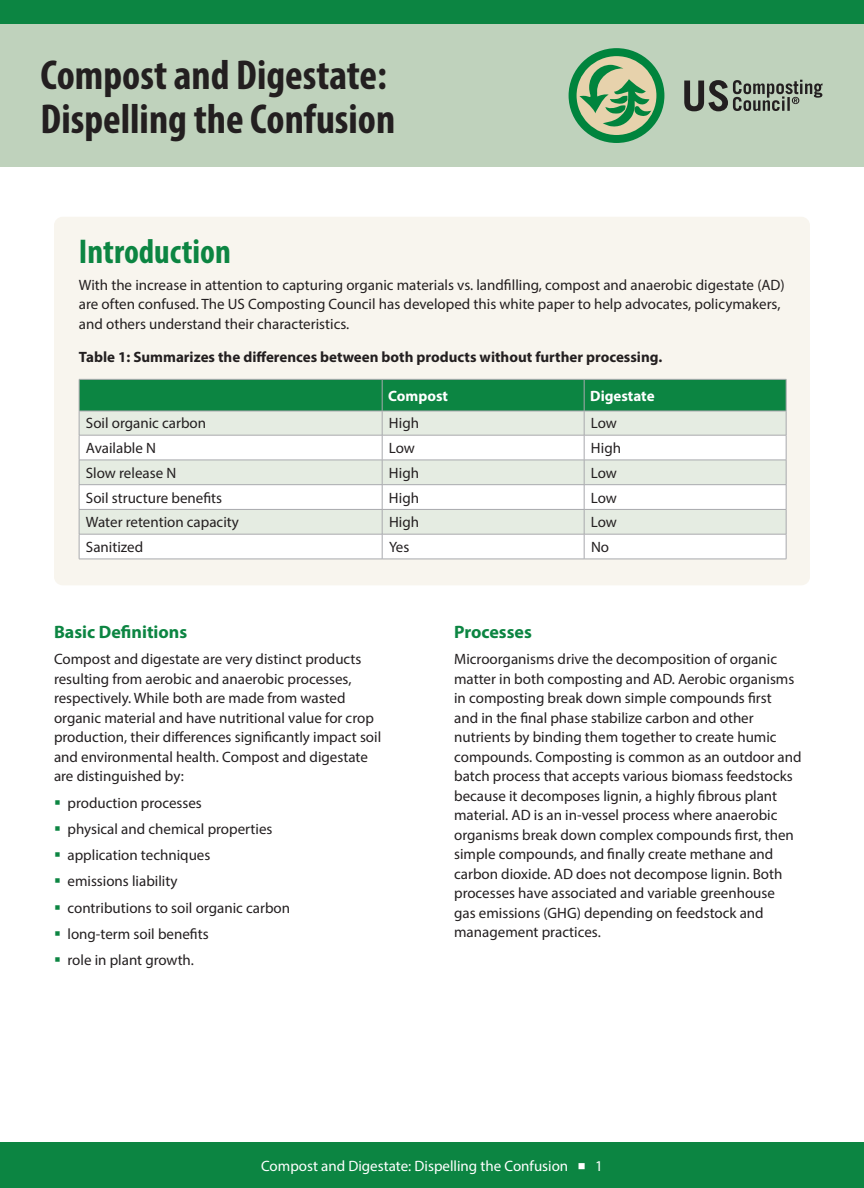
<style>
.page{position:relative;width:864px;height:1188px;background:#fff}
.page>*{position:absolute;margin:0;border:0;box-sizing:border-box;transform-origin:0 0}
.t1{font:700 condensed 42px/43.5px "Myriad Pro";color:#231f20}
.t2{font:700 condensed 34.5px "Myriad Pro";color:#0c8542}
.t3{font:700 18px "Myriad Pro";color:#0c8542}
.t4{font:15px/19.5px "Myriad Pro";color:#231f20}
.t5{font:700 15px "Myriad Pro";color:#231f20}
.t6{font:15px "Myriad Pro";color:#fff}
.t7{font:700 15px "Myriad Pro";color:#fff}
.s1{color:#0c8542}
</style>
<div class="page">
<div style="left:0;top:24px;width:864px;height:142px;background:#bfd2bc"></div>
<div style="left:0;top:1142px;width:864px;height:46px;background:#0c8542"></div>
<div style="left:0;top:0;width:864px;height:24px;background:#0c8542"></div>
<svg style="left:569px;top:48px;width:95px;height:95px"></svg>
<svg style="left:684px;top:80px;width:139px;height:31px"></svg>
<div style="left:54px;top:217px;width:756px;height:368px;background:#f8f5ee;border-radius:9px"></div>
<svg style="left:79px;top:379px;width:708px;height:180px;background:#c8dfd0"></svg>
<hr style="left:79px;top:559px;width:303px;height:1px;background:#a8a9ad">
<hr style="left:382px;top:559px;width:202px;height:1px;background:#a8a9ad">
<hr style="left:584px;top:559px;width:202px;height:1px;background:#a8a9ad">
<hr style="left:79px;top:379px;width:303px;height:1px;background:#a8a9ad">
<hr style="left:79px;top:380px;width:1px;height:31px;background:#a8a9ad">
<hr style="left:382px;top:379px;width:202px;height:1px;background:#a8a9ad">
<hr style="left:382px;top:380px;width:1px;height:31px;background:#a8a9ad">
<hr style="left:584px;top:379px;width:202px;height:1px;background:#a8a9ad">
<hr style="left:584px;top:380px;width:1px;height:31px;background:#a8a9ad">
<hr style="left:786px;top:380px;width:1px;height:31px;background:#a8a9ad">
<hr style="left:79px;top:411px;width:303px;height:1px;background:#a8a9ad">
<hr style="left:382px;top:411px;width:202px;height:1px;background:#a8a9ad">
<hr style="left:584px;top:411px;width:202px;height:1px;background:#a8a9ad">
<h1 class="t1" style="left:40px;top:53px;width:356px">Compost and Digestate:<br>Dispelling the Confusion</h1>
<h2 class="t2" style="left:79px;top:230px;width:153px">Introduction</h2>
<p class="t4" style="left:79px;top:275px;width:707px">With the increase in attention to capturing organic materials vs. landfilling, compost and anaerobic digestate (AD) are often confused. The US Composting Council has developed this white paper to help advocates, policymakers, and others understand their characteristics.</p>
<p class="t5" style="left:79px;top:347px;width:585px">Table 1: Summarizes the differences between both products without further processing.</p>
<p class="t7" style="left:388px;top:386px;width:61px">Compost</p>
<p class="t7" style="left:590px;top:386px;width:66px">Digestate</p>
<p class="t4" style="left:86px;top:413px;width:122px">Soil organic carbon</p>
<p class="t4" style="left:389px;top:413px;width:32px">High</p>
<p class="t4" style="left:591px;top:413px;width:28px">Low</p>
<p class="t4" style="left:86px;top:438px;width:72px">Available N</p>
<p class="t4" style="left:389px;top:438px;width:28px">Low</p>
<p class="t4" style="left:591px;top:438px;width:32px">High</p>
<p class="t4" style="left:86px;top:463px;width:92px">Slow release N</p>
<p class="t4" style="left:389px;top:463px;width:32px">High</p>
<p class="t4" style="left:591px;top:463px;width:28px">Low</p>
<p class="t4" style="left:86px;top:488px;width:138px">Soil structure benefits</p>
<p class="t4" style="left:389px;top:488px;width:32px">High</p>
<p class="t4" style="left:591px;top:488px;width:28px">Low</p>
<p class="t4" style="left:86px;top:512px;width:155px">Water retention capacity</p>
<p class="t4" style="left:389px;top:512px;width:32px">High</p>
<p class="t4" style="left:591px;top:512px;width:28px">Low</p>
<p class="t4" style="left:86px;top:537px;width:59px">Sanitized</p>
<p class="t4" style="left:389px;top:537px;width:22px">Yes</p>
<p class="t4" style="left:591px;top:537px;width:20px">No</p>
<p class="t3" style="left:54px;top:620px;width:135px">Basic Definitions</p>
<p class="t4" style="left:54px;top:649px;width:329px">Compost and digestate are very distinct products resulting from aerobic and anaerobic processes, respectively. While both are made from wasted organic material and have nutritional value for crop production, their differences significantly impact soil and environmental health. Compost and digestate are distinguished by:</p>
<p class="t4" style="left:54px;top:793px;width:149px"><span class="s1">▪</span> production processes</p>
<p class="t4" style="left:54px;top:819px;width:220px"><span class="s1">▪</span> physical and chemical properties</p>
<p class="t4" style="left:54px;top:845px;width:158px"><span class="s1">▪</span> application techniques</p>
<p class="t4" style="left:54px;top:871px;width:125px"><span class="s1">▪</span> emissions liability</p>
<p class="t4" style="left:54px;top:898px;width:238px"><span class="s1">▪</span> contributions to soil organic carbon</p>
<p class="t4" style="left:54px;top:924px;width:156px"><span class="s1">▪</span> long-term soil benefits</p>
<p class="t4" style="left:54px;top:950px;width:142px"><span class="s1">▪</span> role in plant growth.</p>
<p class="t3" style="left:454px;top:620px;width:79px">Processes</p>
<p class="t4" style="left:454px;top:649px;width:349px">Microorganisms drive the decomposition of organic matter in both composting and AD. Aerobic organisms in composting break down simple compounds first<br>and in the final phase stabilize carbon and other nutrients by binding them together to create humic compounds. Composting is common as an outdoor and batch process that accepts various biomass feedstocks because it decomposes lignin, a highly fibrous plant material. AD is an in-vessel process where anaerobic organisms break down complex compounds first, then simple compounds, and finally create methane and carbon dioxide. AD does not decompose lignin. Both processes have associated and variable greenhouse<br>gas emissions (GHG) depending on feedstock and management practices.</p>
<p class="t6" style="left:261px;top:1156px;width:343px">Compost and Digestate: Dispelling the Confusion ■ 1</p>
</div>
